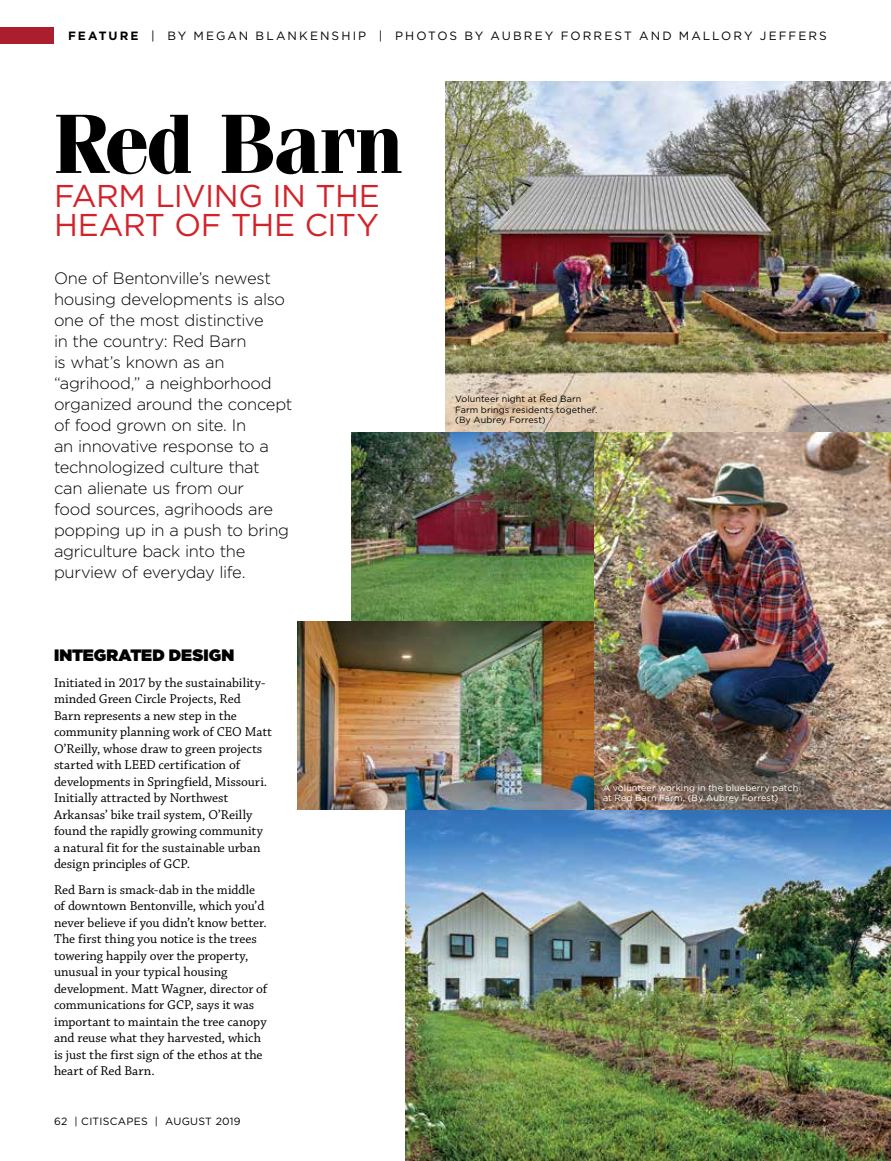
<style>
.page{position:relative;width:891px;height:1161px;background:#fff}
.page>*{position:absolute;margin:0;border:0;box-sizing:border-box;transform-origin:0 0}
.t1{font:700 84px "Fenice";letter-spacing:-.015em;color:#000}
.t2{font:31.5px/28.5px "Gotham";letter-spacing:-.02em;color:#d2232a}
.t3{font:300 16.5px/21px "Gotham";letter-spacing:-.02em;color:#000}
.t4{font:900 16.5px "Gotham";letter-spacing:.005em;color:#000}
.t5{font:13.5px/16.5px "Chaparral Pro";letter-spacing:-.005em;color:#000}
.t6{font:12px "Gotham";letter-spacing:.17em;color:#000}
.t7{font:10.5px "Gotham";letter-spacing:.025em;color:#000}
.t8{font:9px/10.5px "Gotham";letter-spacing:.01em;color:#000}
.t9{font:9px/10.5px "Gotham";letter-spacing:.01em;color:#fff}
.s1{font-weight:700}
</style>
<div class="page">
<div style="left:0;top:27px;width:54px;height:17px;background:#aa1e2e"></div>
<img style="left:351px;top:432px;width:243px;height:189px">
<img style="left:297px;top:621px;width:297px;height:189px">
<img style="left:594px;top:432px;width:297px;height:378px">
<img style="left:405px;top:810px;width:486px;height:351px">
<img style="left:446px;top:81px;width:444px;height:351px">
<p class="t6" style="left:68px;top:28px;width:760px"><span class="s1">FEATURE</span> | BY MEGAN BLANKENSHIP | PHOTOS BY AUBREY FORREST AND MALLORY JEFFERS</p>
<h1 class="t1" style="left:54px;top:93px;width:351px">Red Barn</h1>
<h2 class="t2" style="left:54px;top:181px;width:327px">FARM LIVING IN THE<br>HEART OF THE CITY</h2>
<p class="t3" style="left:54px;top:267px;width:240px">One of Bentonville’s newest housing developments is also one of the most distinctive<br>in the country: Red Barn<br>is what’s known as an “agrihood,” a neighborhood organized around the concept of food grown on site. In<br>an innovative response to a technologized culture that can alienate us from our<br>food sources, agrihoods are popping up in a push to bring agriculture back into the purview of everyday life.</p>
<p class="t4" style="left:54px;top:644px;width:182px">INTEGRATED DESIGN</p>
<p class="t5" style="left:54px;top:675px;width:220px">Initiated in 2017 by the sustainability&shy;minded Green Circle Projects, Red<br>Barn represents a new step in the community planning work of CEO Matt O’Reilly, whose draw to green projects started with LEED certification of developments in Springfield, Missouri.<br>Initially attracted by Northwest Arkansas’ bike trail system, O’Reilly found the rapidly growing community a natural fit for the sustainable urban design principles of GCP.</p>
<p class="t5" style="left:54px;top:882px;width:215px">Red Barn is smack-dab in the middle of downtown Bentonville, which you’d never believe if you didn’t know better.<br>The first thing you notice is the trees towering happily over the property, unusual in your typical housing development. Matt Wagner, director of communications for GCP, says it was important to maintain the tree canopy and reuse what they harvested, which is just the first sign of the ethos at the heart of Red Barn.</p>
<p class="t7" style="left:54px;top:1114px;width:188px">62 | CITISCAPES | AUGUST 2019</p>
<p class="t8" style="left:455px;top:393px;width:144px">Volunteer night at Red Barn<br>Farm brings residents together. (By Aubrey Forrest)</p>
<p class="t9" style="left:603px;top:782px;width:197px">A volunteer working in the blueberry patch at Red Barn Farm. (By Aubrey Forrest)</p>
</div>
